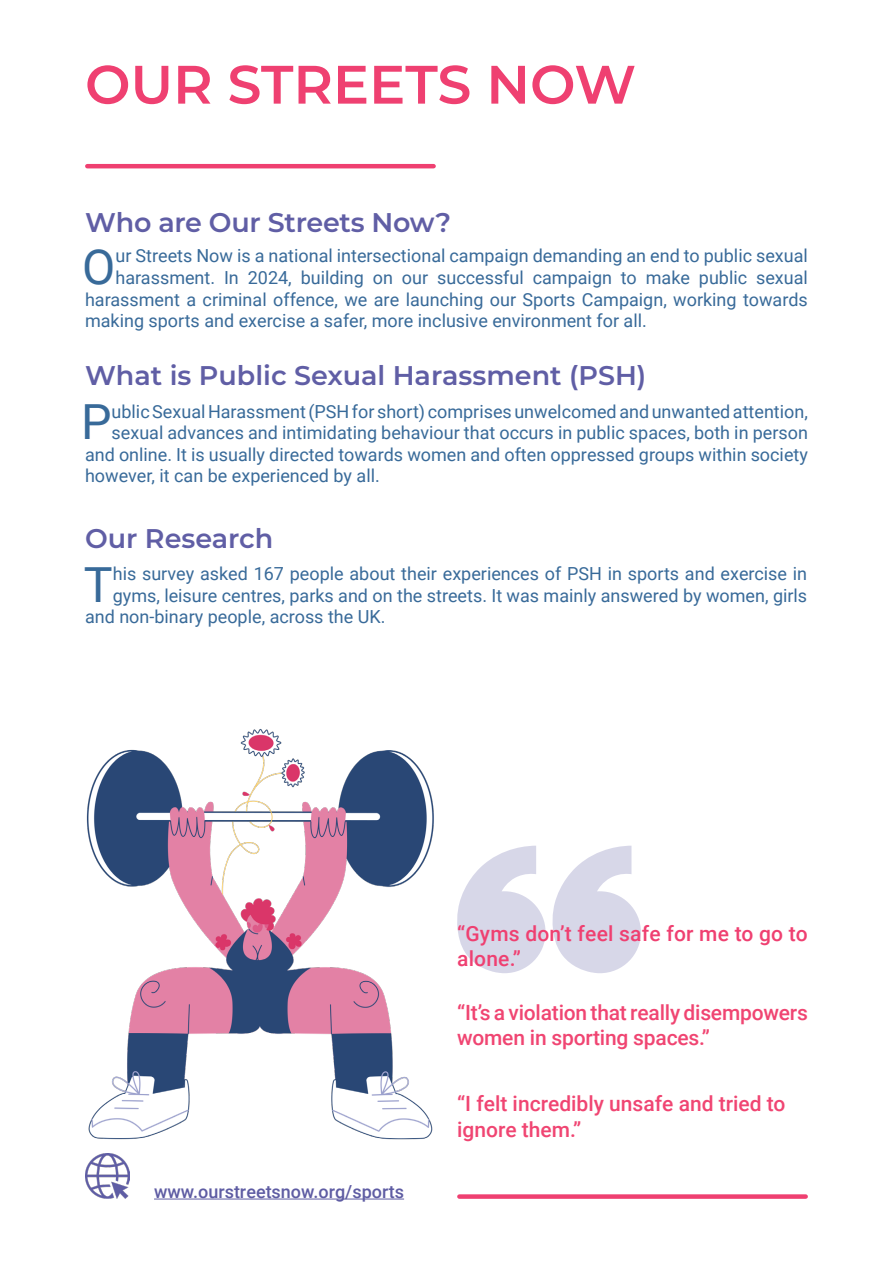
<style>
.page{position:relative;width:893px;height:1263px;background:#fff}
.page>*{position:absolute;margin:0;border:0;box-sizing:border-box;transform-origin:0 0}
.Header_One{font:600 54px "Montserrat";color:#ef4071}
.Body_text{font:48.45px "Roboto";color:#386a99}
.Header_Two{font:600 27px "Montserrat";color:#605ea5}
.t1{font:500 21px/25.2px "Roboto";letter-spacing:-.01em;color:#f04572}
.t2{font:500 21px/25.2px "Roboto";letter-spacing:.01em;color:#ef4071}
.Body_text-2{font:18px "Roboto";color:#386a99}
.t3{font:500 18px "Roboto";color:#5e5ca3}
</style>
<div class="page">
<svg style="left:552px;top:846px;width:89px;height:127px"></svg>
<svg style="left:457px;top:846px;width:89px;height:127px"></svg>
<hr style="left:87px;top:164px;width:347px;height:4px;background:#ef4071">
<div style="left:459px;top:1194px;width:347px;height:5px;background:#ef4071"></div>
<img style="left:86px;top:729px;width:348px;height:411px">
<img style="left:85px;top:1154px;width:45px;height:45px">
<hr style="left:154px;top:1198px;width:250px;height:1px;background:#5e5ca3">
<p class="Header_One" style="left:85px;top:46px;width:553px">OUR STREETS NOW</p>
<p class="Header_Two" style="left:85px;top:203px;width:368px">Who are Our Streets Now?</p>
<p class="Body_text" style="left:82px;top:233px;width:35px">O</p>
<p class="Body_text-2" style="left:116px;top:243px;width:694px">ur Streets Now is a national intersectional campaign demanding an end to public sexual</p>
<p class="Body_text-2" style="left:116px;top:265px;width:694px">harassment. In 2024, building on our successful campaign to make public sexual</p>
<p class="Body_text-2" style="left:85px;top:287px;width:724px">harassment a criminal offence, we are launching our Sports Campaign, working towards</p>
<p class="Body_text-2" style="left:85px;top:308px;width:563px">making sports and exercise a safer, more inclusive environment for all.</p>
<p class="Header_Two" style="left:85px;top:356px;width:563px">What is Public Sexual Harassment (PSH)</p>
<p class="Body_text" style="left:81px;top:388px;width:32px">P</p>
<p class="Body_text-2" style="left:112px;top:399px;width:698px">ublic Sexual Harassment (PSH for short) comprises unwelcomed and unwanted attention,</p>
<p class="Body_text-2" style="left:112px;top:420px;width:698px">sexual advances and intimidating behaviour that occurs in public spaces, both in person</p>
<p class="Body_text-2" style="left:85px;top:442px;width:724px">and online. It is usually directed towards women and often oppressed groups within society</p>
<p class="Body_text-2" style="left:85px;top:463px;width:296px">however, it can be experienced by all.</p>
<p class="Header_Two" style="left:85px;top:519px;width:190px">Our Research</p>
<p class="Body_text" style="left:84px;top:550px;width:30px">T</p>
<p class="Body_text-2" style="left:113px;top:561px;width:696px">his survey asked 167 people about their experiences of PSH in sports and exercise in</p>
<p class="Body_text-2" style="left:113px;top:582px;width:696px">gyms, leisure centres, parks and on the streets. It was mainly answered by women, girls</p>
<p class="Body_text-2" style="left:85px;top:604px;width:302px">and non-binary people, across the UK.</p>
<p class="t2" style="left:457px;top:920px;width:352px">“Gyms don’t feel safe for me to go to alone.”</p>
<p class="t1" style="left:457px;top:999px;width:352px">“It’s a violation that really disempowers women in sporting spaces.”</p>
<p class="t3" style="left:154px;top:1179px;width:252px">www.ourstreetsnow.org/sports</p>
<p class="t1" style="left:457px;top:1091px;width:330px">“I felt incredibly unsafe and tried to ignore them.”</p>
</div>
